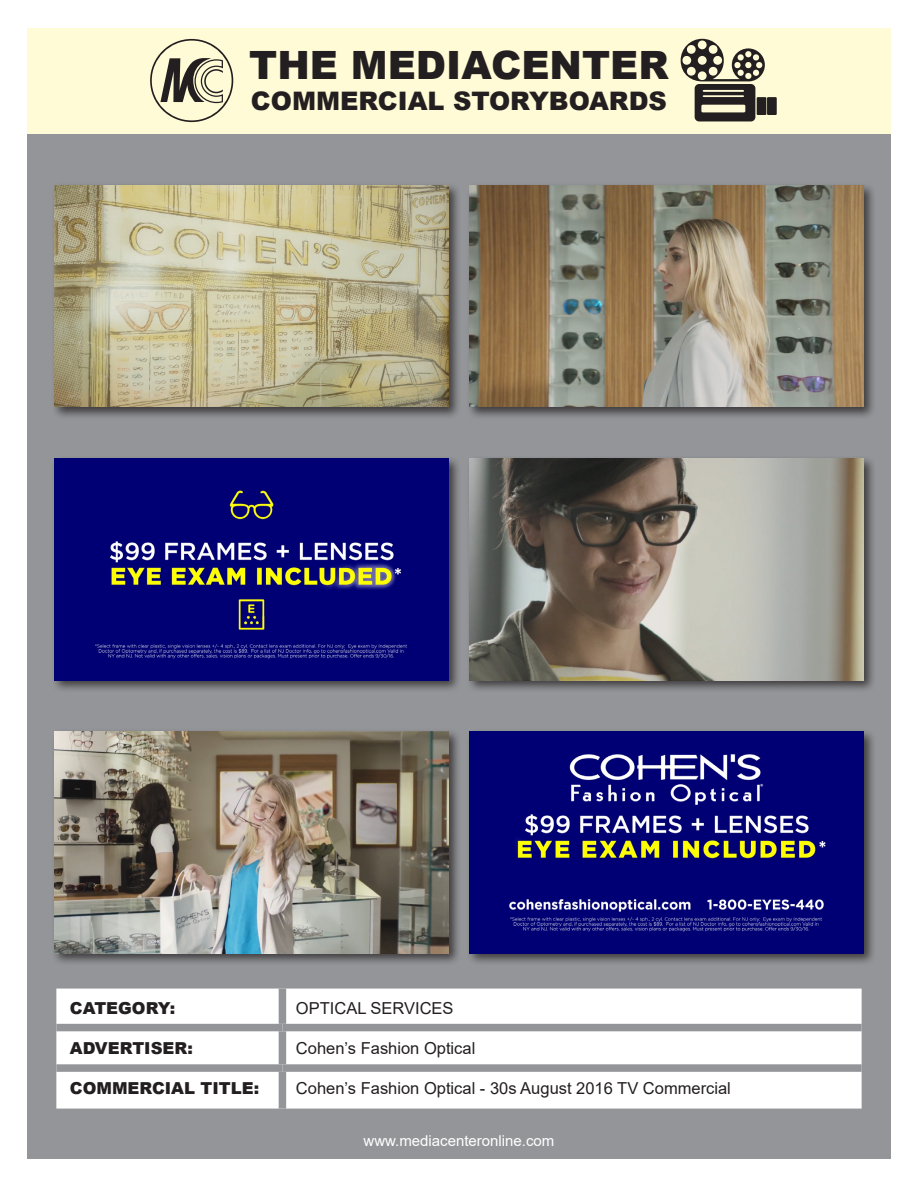
<style>
.page{position:relative;width:918px;height:1188px;background:#fff}
.page>*{position:absolute;margin:0;border:0;box-sizing:border-box;transform-origin:0 0}
.t1{font:900 39px "Arial";color:#231f20}
.t2{font:900 25.5px "Arial";color:#231f20}
.t3{font:16.5px "Arial";color:#231f20}
.t4{font:900 16.5px "Arial";color:#231f20}
.t5{font:15px "Arial";color:#fff}
</style>
<div class="page">
<div style="left:27px;top:133px;width:864px;height:1026px;background:#939598"></div>
<div style="left:51px;top:182px;width:411px;height:238px;background:#231f20;opacity:.75"></div>
<img style="left:55px;top:185px;width:393px;height:222px">
<div style="left:466px;top:182px;width:411px;height:238px;background:#231f20;opacity:.75"></div>
<img style="left:470px;top:185px;width:393px;height:222px">
<div style="left:51px;top:455px;width:411px;height:238px;background:#231f20;opacity:.75"></div>
<img style="left:55px;top:459px;width:393px;height:221px">
<div style="left:466px;top:455px;width:411px;height:238px;background:#231f20;opacity:.75"></div>
<img style="left:470px;top:459px;width:393px;height:221px">
<div style="left:51px;top:728px;width:411px;height:239px;background:#231f20;opacity:.75"></div>
<img style="left:55px;top:732px;width:393px;height:221px">
<div style="left:466px;top:728px;width:411px;height:239px;background:#231f20;opacity:.75"></div>
<img style="left:470px;top:732px;width:393px;height:221px">
<div style="left:56px;top:989px;width:806px;height:120px;background:#fff"></div>
<div style="left:279px;top:989px;width:7px;height:35px;background:#939598"></div>
<div style="left:56px;top:1024px;width:226px;height:7px;background:#939598"></div>
<div style="left:282px;top:1024px;width:580px;height:7px;background:#939598"></div>
<div style="left:279px;top:1031px;width:7px;height:33px;background:#939598"></div>
<div style="left:56px;top:1064px;width:226px;height:8px;background:#939598"></div>
<div style="left:282px;top:1064px;width:580px;height:8px;background:#939598"></div>
<div style="left:279px;top:1072px;width:7px;height:37px;background:#939598"></div>
<div style="left:27px;top:28px;width:864px;height:105px;background:#fffbd6"></div>
<svg style="left:150px;top:39px;width:83px;height:83px"></svg>
<svg style="left:681px;top:39px;width:96px;height:82px"></svg>
<p class="t1" style="left:249px;top:37px;width:421px">THE MEDIACENTER</p>
<p class="t2" style="left:251px;top:82px;width:418px">COMMERCIAL STORYBOARDS</p>
<p class="t4" style="left:70px;top:996px;width:107px">CATEGORY:</p>
<p class="t3" style="left:296px;top:997px;width:159px">OPTICAL SERVICES</p>
<p class="t4" style="left:70px;top:1036px;width:125px">ADVERTISER:</p>
<p class="t3" style="left:296px;top:1037px;width:181px">Cohen’s Fashion Optical</p>
<p class="t4" style="left:70px;top:1076px;width:191px">COMMERCIAL TITLE:</p>
<p class="t3" style="left:296px;top:1077px;width:437px">Cohen’s Fashion Optical - 30s August 2016 TV Commercial</p>
<p class="t5" style="left:364px;top:1131px;width:192px">www.mediacenteronline.com</p>
</div>
